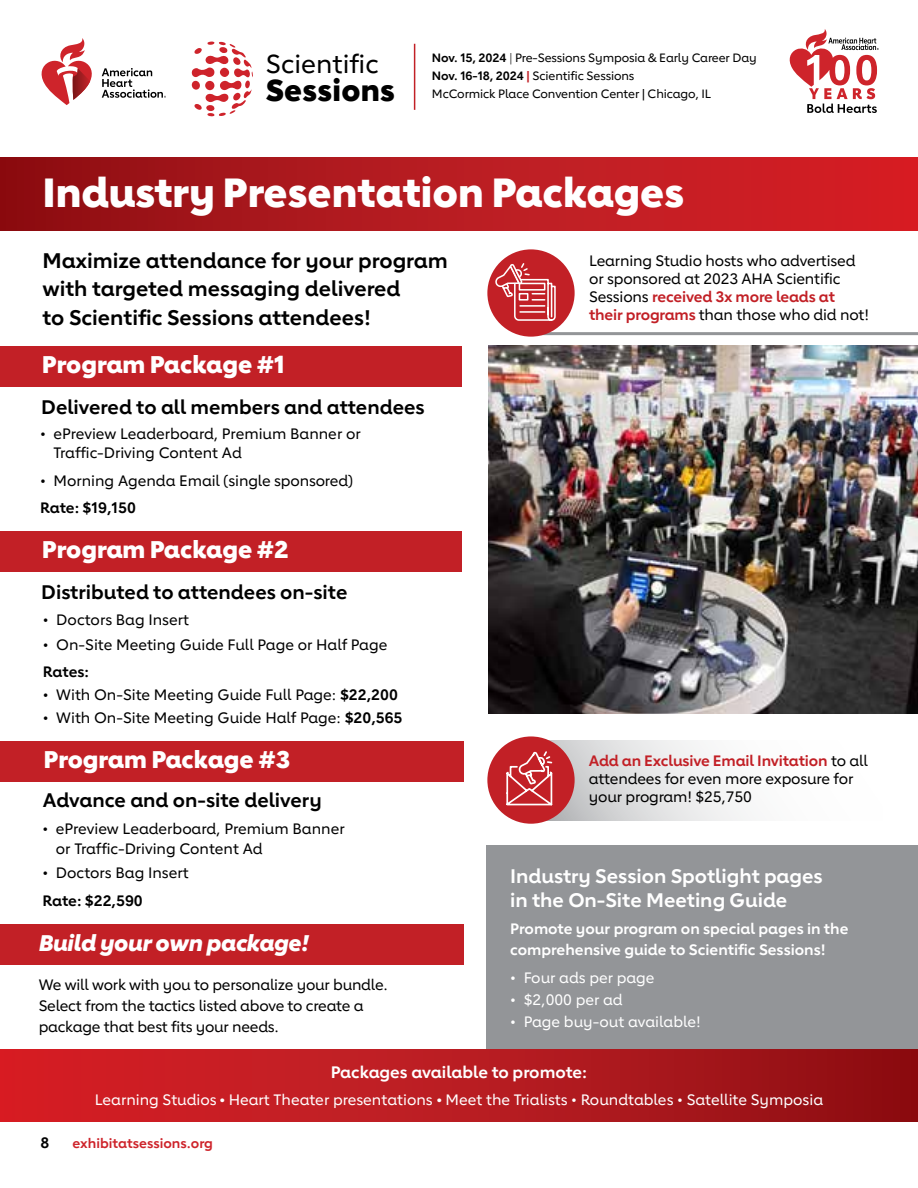
<style>
.page{position:relative;width:918px;height:1188px;background:#fff}
.page>*{position:absolute;margin:0;border:0;box-sizing:border-box;transform-origin:0 0}
.t1{font:800 40.5px "Lub Dub";color:#fff}
.t2{font:800 30.15px "Lub Dub";letter-spacing:.01em;color:#000}
.t3{font:500 25.95px "Lub Dub";color:#000}
.t4{font:800 24px "Lub Dub";color:#fff}
.t5{font:italic 800 22.5px "Lub Dub";letter-spacing:-.015em;color:#fff}
.t6{font:700 21px/28.5px "Lub Dub";color:#000}
.t7{font:700 19.5px "Lub Dub";color:#000}
.t8{font:700 19.5px/24px "Lub Dub";color:#fff}
.t9{font:700 16.5px "Lub Dub";color:#fff}
.t10{font:500 15px/18px "Lub Dub";letter-spacing:-.01em;color:#000}
.t11{font:500 15px "Lub Dub";color:#fff}
.t12{font:700 15px/21px "Lub Dub";color:#fff}
.t13{font:700 15px "Lub Dub";color:#000}
.t14{font:700 13.5px "Lub Dub";color:#ce242b}
.t15{font:500 12px/18px "Lub Dub";letter-spacing:-.01em;color:#000}
.s1{font-weight:700}
.s2{font-weight:300}
.s3{font-weight:700;color:#c22026}
</style>
<div class="page">
<svg style="left:191px;top:41px;width:62px;height:76px"></svg>
<hr style="left:414px;top:44px;width:1px;height:66px;background:#c22026">
<svg style="left:790px;top:29px;width:89px;height:84px"></svg>
<svg style="left:102px;top:68px;width:64px;height:30px"></svg>
<svg style="left:42px;top:38px;width:50px;height:67px"></svg>
<div style="left:487px;top:846px;width:431px;height:205px;background:#939598"></div>
<div style="left:0;top:924px;width:463px;height:41px;background:#c22026"></div>
<div style="left:0;top:158px;width:918px;height:72px;background:linear-gradient(to right,#911115,#db2229)"></div>
<div style="left:0;top:1049px;width:918px;height:73px;background:linear-gradient(to right,#db2229,#911115)"></div>
<div style="left:0;top:346px;width:462px;height:41px;background:#c22026"></div>
<div style="left:0;top:531px;width:462px;height:41px;background:#c22026"></div>
<div style="left:0;top:741px;width:463px;height:40px;background:#c22026"></div>
<div style="left:531px;top:740px;width:351px;height:81px;background:linear-gradient(to right,#cacbcc,#fff)"></div>
<div style="left:487px;top:736px;width:88px;height:88px;background:#c22026;border-radius:50%"></div>
<svg style="left:506px;top:751px;width:47px;height:55px"></svg>
<hr style="left:531px;top:332px;width:387px;height:3px;background:#939598">
<div style="left:487px;top:249px;width:88px;height:88px;background:#c22026;border-radius:50%"></div>
<svg style="left:495px;top:262px;width:61px;height:60px"></svg>
<img style="left:488px;top:346px;width:430px;height:367px">
<h3 class="t3" style="left:266px;top:48px;width:114px">Scientific</h3>
<h2 class="t2" style="left:266px;top:71px;width:130px">Sessions</h2>
<p class="t15" style="left:432px;top:48px;width:326px"><span class="s1">Nov. 15, 2024</span> <span class="s2">|</span> Pre-Sessions Symposia &amp; Early Career Day<br><span class="s1">Nov. 16-18, 2024</span> <span class="s3">|</span> Scientific Sessions<br>McCormick Place Convention Center | Chicago, IL</p>
<h1 class="t1" style="left:42px;top:168px;width:643px">Industry Presentation Packages</h1>
<h3 class="t6" style="left:42px;top:246px;width:407px">Maximize attendance for your program with targeted messaging delivered<br>to Scientific Sessions attendees!</h3>
<p class="t10" style="left:589px;top:251px;width:282px">Learning Studio hosts who advertised or sponsored at 2023 AHA Scientific Sessions <span class="s3">received 3x more leads at their programs</span> than those who did not!</p>
<h3 class="t4" style="left:42px;top:350px;width:244px">Program Package #1</h3>
<h3 class="t7" style="left:41px;top:395px;width:385px">Delivered to all members and attendees</h3>
<p class="t10" style="left:54px;top:423px;width:309px;line-height:19.5px;text-indent:-14px">• ePreview Leaderboard, Premium Banner or<br>Traffic-Driving Content Ad</p>
<p class="t10" style="left:40px;top:471px;width:315px">• Morning Agenda Email (single sponsored)</p>
<p class="t13" style="left:40px;top:499px;width:98px">Rate: $19,150</p>
<h3 class="t4" style="left:42px;top:535px;width:248px">Program Package #2</h3>
<h3 class="t7" style="left:41px;top:580px;width:308px">Distributed to attendees on-site</h3>
<p class="t10" style="left:43px;top:611px;width:148px">• Doctors Bag Insert</p>
<p class="t10" style="left:43px;top:635px;width:346px">• On-Site Meeting Guide Full Page or Half Page</p>
<p class="t13" style="left:43px;top:663px;width:48px">Rates:</p>
<p class="t10" style="left:43px;top:686px;width:357px">• With On-Site Meeting Guide Full Page: <span class="s1">$22,200</span></p>
<p class="t10" style="left:43px;top:709px;width:361px">• With On-Site Meeting Guide Half Page: <span class="s1">$20,565</span></p>
<h3 class="t4" style="left:43px;top:744px;width:248px">Program Package #3</h3>
<h3 class="t7" style="left:43px;top:789px;width:280px">Advance and on-site delivery</h3>
<p class="t10" style="left:56px;top:819px;width:290px;line-height:19.5px;text-indent:-14px">• ePreview Leaderboard, Premium Banner or Traffic-Driving Content Ad</p>
<p class="t10" style="left:42px;top:863px;width:148px">• Doctors Bag Insert</p>
<p class="t13" style="left:42px;top:891px;width:102px">Rate: $22,590</p>
<h3 class="t5" style="left:39px;top:929px;width:272px">Build your own package!</h3>
<p class="t10" style="left:39px;top:975px;width:351px;line-height:21px">We will work with you to personalize your bundle.<br>Select from the tactics listed above to create a package that best fits your needs.</p>
<p class="t10" style="left:589px;top:752px;width:281px"><span class="s3">Add an Exclusive Email Invitation</span> to all attendees for even more exposure for your program! $25,750</p>
<h3 class="t8" style="left:510px;top:864px;width:314px">Industry Session Spotlight pages in the On-Site Meeting Guide</h3>
<p class="t12" style="left:510px;top:918px;width:340px">Promote your program on special pages in the comprehensive guide to Scientific Sessions!</p>
<p class="t11" style="left:510px;top:969px;width:146px">• Four ads per page</p>
<p class="t11" style="left:510px;top:991px;width:114px">• $2,000 per ad</p>
<p class="t11" style="left:510px;top:1013px;width:192px">• Page buy-out available!</p>
<p class="t9" style="left:331px;top:1063px;width:258px">Packages available to promote:</p>
<p class="t11" style="left:95px;top:1091px;width:730px">Learning Studios <span class="s1">•</span> Heart Theater presentations <span class="s1">•</span> Meet the Trialists • Roundtables • Satellite Symposia</p>
<p class="t13" style="left:40px;top:1133px;width:10px">8</p>
<p class="t14" style="left:73px;top:1135px;width:142px">exhibitatsessions.org</p>
</div>
